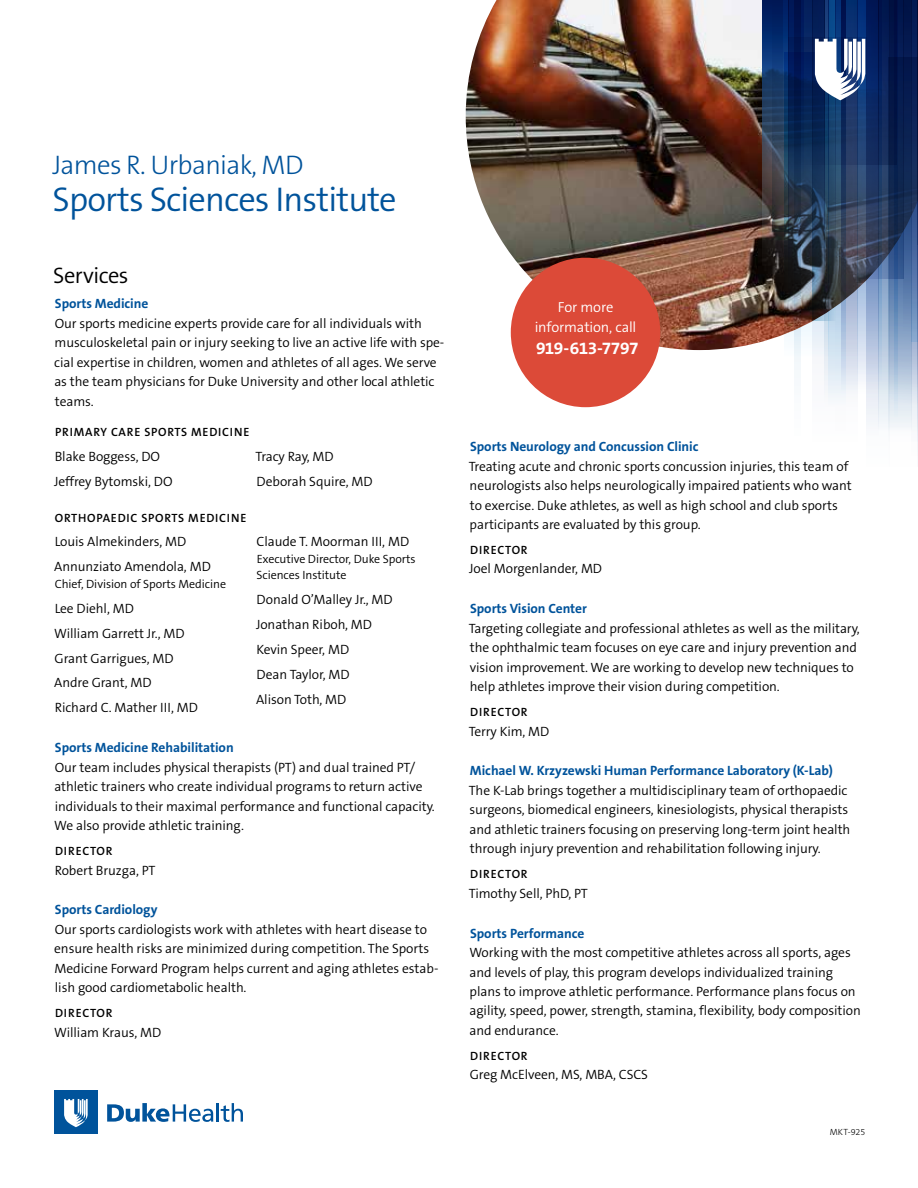
<style>
.page{position:relative;width:918px;height:1188px;background:#fff}
.page>*{position:absolute;margin:0;border:0;box-sizing:border-box;transform-origin:0 0}
.t1{font:300 34.5px "The Sans B W4";letter-spacing:-.025em;color:#00539b}
.t2{font:300 27px "The Sans B W3";letter-spacing:-.025em;color:#00539b}
.t3{font:300 22.5px "The Sans B W4";letter-spacing:-.02em;color:#000}
.t4{font:700 17.4px "The Sans B W7";letter-spacing:-.025em;color:#fff}
.t5{font:300 14.55px/19.4px "The Sans B W4";letter-spacing:-.01em;color:#fff;text-align:center}
.t6{font:300 13.5px/19.5px "The Sans B W4";letter-spacing:-.005em;color:#000}
.t7{font:700 13.5px "The Sans B W7";letter-spacing:-.005em;color:#00539b}
.t8{font:600 12px "The Sans B W6";letter-spacing:.065em;color:#000}
.t9{font:300 12px/16.5px "The Sans B W4";letter-spacing:-.005em;color:#000}
.t10{font:300 9px "The Sans B W3";letter-spacing:.005em;color:#000}
</style>
<div class="page">
<div style="left:54px;top:1091px;width:44px;height:43px;background:#00539b"></div>
<svg style="left:64px;top:1099px;width:24px;height:28px"></svg>
<svg style="left:107px;top:1103px;width:106px;height:19px"></svg>
<hr style="left:216px;top:1103px;width:3px;height:19px;background:#00539b">
<svg style="left:221px;top:1103px;width:22px;height:19px"></svg>
<img style="left:466px;top:0;width:296px;height:350px">
<img style="left:762px;top:269px;width:105px;height:155px">
<div style="left:788px;top:0;width:37px;height:408px;background:#fff"></div>
<div style="left:813px;top:0;width:45px;height:441px;background:#fbfbfd"></div>
<svg style="left:878px;top:278px;width:11px;height:153px"></svg>
<div style="left:912px;top:0;width:6px;height:341px;background:#061c55"></div>
<svg style="left:825px;top:248px;width:33px;height:147px;background:#aab1c1"></svg>
<svg style="left:889px;top:81px;width:28px;height:350px;background:#6e84a9"></svg>
<svg style="left:854px;top:81px;width:50px;height:197px;background:#233a62"></svg>
<svg style="left:785px;top:248px;width:43px;height:109px"></svg>
<svg style="left:828px;top:307px;width:7px;height:88px"></svg>
<div style="left:867px;top:0;width:11px;height:436px;background:#eef2f7"></div>
<svg style="left:828px;top:248px;width:7px;height:59px"></svg>
<div style="left:858px;top:0;width:54px;height:81px;background:#03174c"></div>
<hr style="left:917px;top:0;width:1px;height:467px;background:#f4f7f9">
<svg style="left:795px;top:269px;width:6px;height:155px"></svg>
<svg style="left:835px;top:248px;width:10px;height:147px"></svg>
<svg style="left:895px;top:0;width:3px;height:418px"></svg>
<svg style="left:858px;top:164px;width:23px;height:218px;background:#7687a4"></svg>
<svg style="left:762px;top:0;width:51px;height:269px;background:#243653"></svg>
<svg style="left:813px;top:164px;width:52px;height:84px;background:#314763"></svg>
<svg style="left:917px;top:0;width:1px;height:435px"></svg>
<svg style="left:799px;top:0;width:97px;height:164px"></svg>
<svg style="left:788px;top:38px;width:79px;height:77px;background:#06225a"></svg>
<svg style="left:815px;top:39px;width:51px;height:61px"></svg>
<div style="left:511px;top:258px;width:149px;height:149px;background:#dc4a38;border-radius:50%"></div>
<h2 class="t2" style="left:52px;top:148px;width:253px">James R. Urbaniak, MD</h2>
<h1 class="t1" style="left:52px;top:178px;width:346px">Sports Sciences Institute</h1>
<h3 class="t3" style="left:53px;top:261px;width:77px">Services</h3>
<p class="t7" style="left:55px;top:295px;width:95px">Sports Medicine</p>
<p class="t6" style="left:54px;top:314px;width:392px">Our sports medicine experts provide care for all individuals with musculoskeletal pain or injury seeking to live an active life with spe&shy;cial expertise in children, women and athletes of all ages. We serve as the team physicians for Duke University and other local athletic teams.</p>
<p class="t8" style="left:55px;top:424px;width:196px">PRIMARY CARE SPORTS MEDICINE</p>
<p class="t6" style="left:54px;top:444px;width:120px;line-height:24.9px">Blake Boggess, DO<br>Jeffrey Bytomski, DO</p>
<p class="t6" style="left:256px;top:444px;width:119px;line-height:24.9px">Tracy Ray, MD<br>Deborah Squire, MD</p>
<p class="t8" style="left:55px;top:510px;width:193px">ORTHOPAEDIC SPORTS MEDICINE</p>
<p class="t6" style="left:54px;top:530px;width:158px;line-height:24.9px">Louis Almekinders, MD<br>Annunziato Amendola, MD</p>
<p class="t9" style="left:55px;top:576px;width:173px">Chief, Division of Sports Medicine</p>
<p class="t6" style="left:54px;top:596px;width:145px;line-height:24.9px">Lee Diehl, MD<br>William Garrett Jr., MD<br>Grant Garrigues, MD<br>Andre Grant, MD<br>Richard C. Mather III, MD</p>
<p class="t6" style="left:257px;top:532px;width:154px">Claude T. Moorman III, MD</p>
<p class="t9" style="left:257px;top:551px;width:161px">Executive Director, Duke Sports<br>Sciences Institute</p>
<p class="t6" style="left:256px;top:587px;width:138px;line-height:24.9px">Donald O’Malley Jr., MD<br>Jonathan Riboh, MD<br>Kevin Speer, MD<br>Dean Taylor, MD<br>Alison Toth, MD</p>
<p class="t7" style="left:55px;top:739px;width:180px">Sports Medicine Rehabilitation</p>
<p class="t6" style="left:54px;top:757px;width:382px">Our team includes physical therapists (PT) and dual trained PT/ athletic trainers who create individual programs to return active individuals to their maximal performance and functional capacity.<br>We also provide athletic training.</p>
<p class="t8" style="left:55px;top:843px;width:59px">DIRECTOR</p>
<p class="t6" style="left:55px;top:860px;width:102px">Robert Bruzga, PT</p>
<p class="t7" style="left:55px;top:901px;width:104px">Sports Cardiology</p>
<p class="t6" style="left:54px;top:920px;width:386px">Our sports cardiologists work with athletes with heart disease to ensure health risks are minimized during competition. The Sports Medicine Forward Program helps current and aging athletes estab&shy;lish good cardiometabolic health.</p>
<p class="t8" style="left:55px;top:1005px;width:59px">DIRECTOR</p>
<p class="t6" style="left:54px;top:1022px;width:108px">William Kraus, MD</p>
<p class="t5" style="left:535px;top:298px;width:103px">For more information, call</p>
<p class="t4" style="left:536px;top:337px;width:104px">919-613-7797</p>
<p class="t7" style="left:470px;top:438px;width:230px">Sports Neurology and Concussion Clinic</p>
<p class="t6" style="left:469px;top:456px;width:384px">Treating acute and chronic sports concussion injuries, this team of neurologists also helps neurologically impaired patients who want to exercise. Duke athletes, as well as high school and club sports participants are evaluated by this group.</p>
<p class="t8" style="left:470px;top:542px;width:59px">DIRECTOR</p>
<p class="t6" style="left:469px;top:559px;width:135px">Joel Morgenlander, MD</p>
<p class="t7" style="left:470px;top:600px;width:118px">Sports Vision Center</p>
<p class="t6" style="left:469px;top:618px;width:393px">Targeting collegiate and professional athletes as well as the military, the ophthalmic team focuses on eye care and injury prevention and vision improvement. We are working to develop new techniques to help athletes improve their vision during competition.</p>
<p class="t8" style="left:470px;top:704px;width:59px">DIRECTOR</p>
<p class="t6" style="left:469px;top:721px;width:82px">Terry Kim, MD</p>
<p class="t7" style="left:470px;top:762px;width:365px">Michael W. Krzyzewski Human Performance Laboratory (K-Lab)</p>
<p class="t6" style="left:469px;top:781px;width:383px">The K-Lab brings together a multidisciplinary team of orthopaedic surgeons, biomedical engineers, kinesiologists, physical therapists and athletic trainers focusing on preserving long-term joint health through injury prevention and rehabilitation following injury.</p>
<p class="t8" style="left:470px;top:867px;width:59px">DIRECTOR</p>
<p class="t6" style="left:469px;top:884px;width:121px">Timothy Sell, PhD, PT</p>
<p class="t7" style="left:470px;top:924px;width:116px">Sports Performance</p>
<p class="t6" style="left:469px;top:943px;width:393px">Working with the most competitive athletes across all sports, ages and levels of play, this program develops individualized training plans to improve athletic performance. Performance plans focus on agility, speed, power, strength, stamina, flexibility, body composition and endurance.</p>
<p class="t8" style="left:470px;top:1048px;width:59px">DIRECTOR</p>
<p class="t6" style="left:470px;top:1065px;width:180px">Greg McElveen, MS, MBA, CSCS</p>
<p class="t10" style="left:830px;top:1126px;width:37px">MKT-925</p>
</div>
